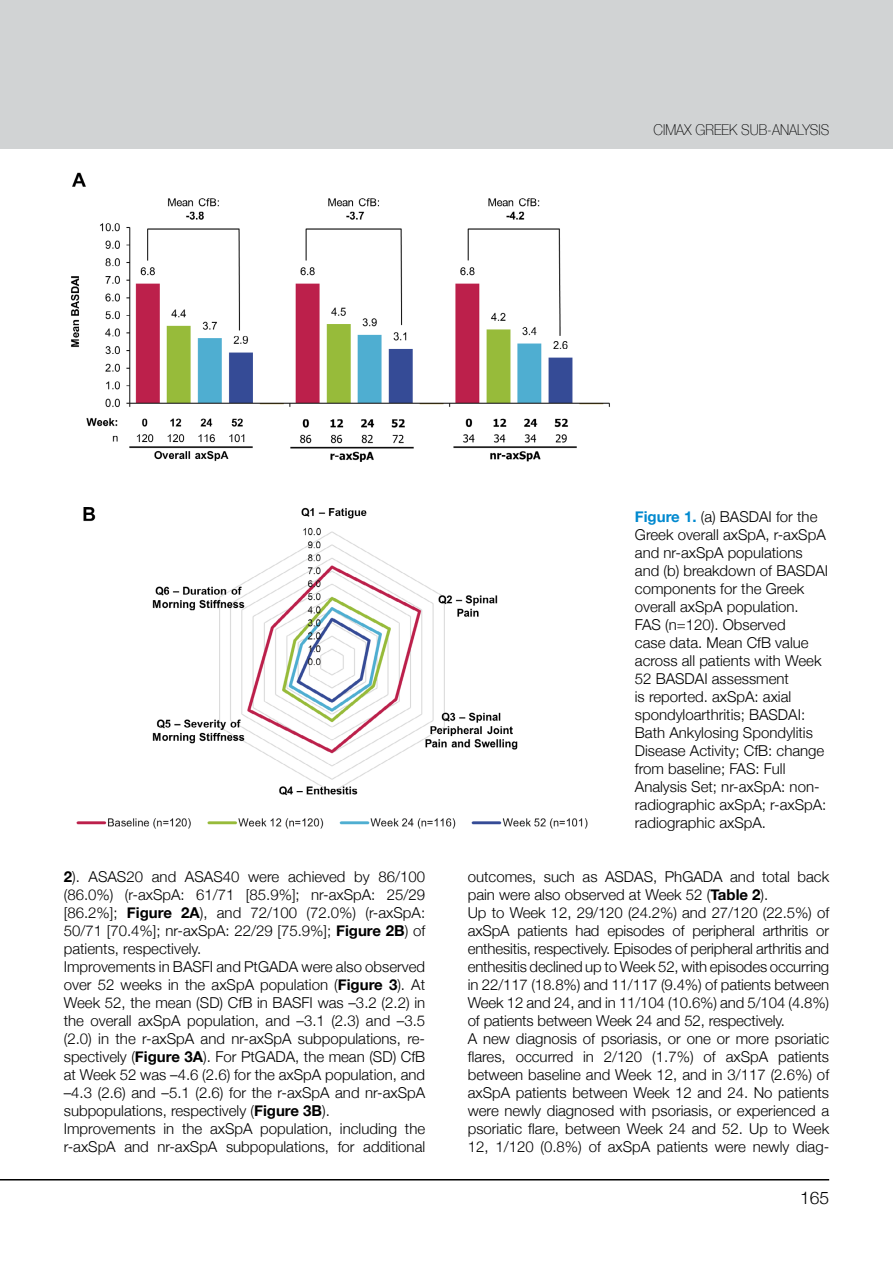
<style>
.page{position:relative;width:893px;height:1263px;background:#fff}
.page>*{position:absolute;margin:0;border:0;box-sizing:border-box;transform-origin:0 0}
.t1{font:300 17.4px "Helvetica Neue";color:#000}
.t2{font:300 15px/18px "Helvetica Neue";color:#000}
.t3{font:100 15px "Helvetica Neue";color:#000;scale:.9 1}
.s1{font-weight:700;color:#0089cf}
.s2{font-weight:700}
</style>
<div class="page">
<hr style="left:0;top:1179px;width:829px;height:1px;background:#000">
<div style="left:0;top:0;width:893px;height:149px;background:#d1d3d4"></div>
<img style="left:71px;top:172px;width:539px;height:657px">
<p class="t3" style="left:654px;top:119px;width:197px">CIMAX GREEK SUB-ANALYSIS</p>
<p class="t3" style="left:799px;top:119px;width:36px">TITLE</p>
<p class="t2" style="left:635px;top:507px;width:195px"><span class="s1">Figure 1.</span> (a) BASDAI for the<br>Greek overall axSpA, r-axSpA and nr-axSpA populations and (b) breakdown of BASDAI components for the Greek overall axSpA population.<br>FAS (n=120). Observed<br>case data. Mean CfB value across all patients with Week<br>52 BASDAI assessment<br>is reported. axSpA: axial spondyloarthritis; BASDAI:<br>Bath Ankylosing Spondylitis<br>Disease Activity; CfB: change from baseline; FAS: Full<br>Analysis Set; nr-axSpA: non&shy;radiographic axSpA; r-axSpA: radiographic axSpA.</p>
<p class="t2" style="left:64px;top:867px;width:363px"><span class="s2">2</span>). ASAS20 and ASAS40 were achieved by 86/100 (86.0%) (r-axSpA: 61/71 [85.9%]; nr-axSpA: 25/29 [86.2%]; <span class="s2">Figure 2A</span>), and 72/100 (72.0%) (r-axSpA:<br>50/71 [70.4%]; nr-axSpA: 22/29 [75.9%]; <span class="s2">Figure 2B</span>) of patients, respectively.<br>Improvements in BASFI and PtGADA were also observed over 52 weeks in the axSpA population (<span class="s2">Figure 3</span>). At Week 52, the mean (SD) CfB in BASFI was –3.2 (2.2) in the overall axSpA population, and –3.1 (2.3) and –3.5 (2.0) in the r-axSpA and nr-axSpA subpopulations, re&shy;spectively (<span class="s2">Figure 3A</span>). For PtGADA, the mean (SD) CfB at Week 52 was –4.6 (2.6) for the axSpA population, and –4.3 (2.6) and –5.1 (2.6) for the r-axSpA and nr-axSpA subpopulations, respectively (<span class="s2">Figure 3B</span>).<br>Improvements in the axSpA population, including the r-axSpA and nr-axSpA subpopulations, for additional</p>
<p class="t2" style="left:468px;top:867px;width:363px">outcomes, such as ASDAS, PhGADA and total back pain were also observed at Week 52 (<span class="s2">Table 2</span>).<br>Up to Week 12, 29/120 (24.2%) and 27/120 (22.5%) of axSpA patients had episodes of peripheral arthritis or enthesitis, respectively. Episodes of peripheral arthritis and enthesitis declined up to Week 52, with episodes occurring in 22/117 (18.8%) and 11/117 (9.4%) of patients between Week 12 and 24, and in 11/104 (10.6%) and 5/104 (4.8%) of patients between Week 24 and 52, respectively.<br>A new diagnosis of psoriasis, or one or more psoriatic flares, occurred in 2/120 (1.7%) of axSpA patients between baseline and Week 12, and in 3/117 (2.6%) of axSpA patients between Week 12 and 24. No patients were newly diagnosed with psoriasis, or experienced a psoriatic flare, between Week 24 and 52. Up to Week 12, 1/120 (0.8%) of axSpA patients were newly diag-</p>
<p class="t1" style="left:800px;top:1184px;width:31px">165</p>
</div>
